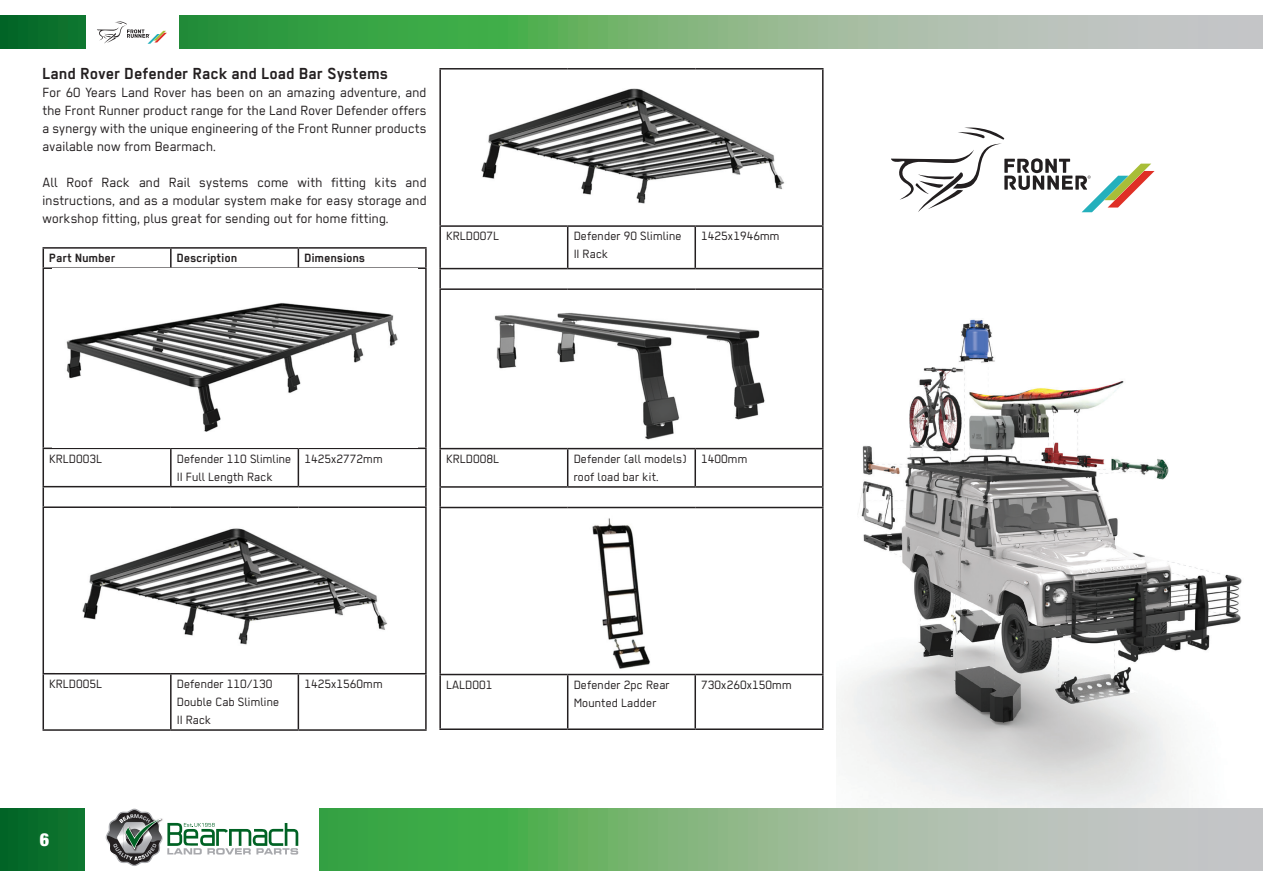
<style>
.page{position:relative;width:1263px;height:893px;background:#fff}
.page>*{position:absolute;margin:0;border:0;box-sizing:border-box;transform-origin:0 0}
.Hel_Med_8pt_Obli{font:700 18px "Regular";color:#231f20}
.t1{font:900 condensed 18px "Helvetica Neue LT Std";color:#fff}
.Hel_Med_8pt_Obli-2{font:15px/18px "Regular";color:#231f20;text-align:justify}
.Hel_Med_8pt_Obli-3{font:13.5px/18px "Regular";color:#231f20}
.Hel_Med_8pt_Obli-4{font:700 13.5px "Regular";color:#231f20}
</style>
<div class="page">
<hr style="left:43px;top:247px;width:128px;height:2px;background:#231f20">
<svg style="left:43px;top:249px;width:1px;height:18px"></svg>
<hr style="left:171px;top:247px;width:127px;height:2px;background:#231f20">
<svg style="left:170px;top:249px;width:2px;height:18px"></svg>
<hr style="left:298px;top:247px;width:129px;height:2px;background:#231f20">
<svg style="left:298px;top:249px;width:1px;height:18px"></svg>
<svg style="left:425px;top:249px;width:2px;height:18px"></svg>
<hr style="left:43px;top:267px;width:128px;height:2px;background:#231f20">
<hr style="left:43px;top:269px;width:1px;height:179px;background:#231f20">
<hr style="left:171px;top:267px;width:127px;height:2px;background:#231f20">
<hr style="left:298px;top:267px;width:129px;height:2px;background:#231f20">
<hr style="left:425px;top:269px;width:2px;height:179px;background:#231f20">
<hr style="left:43px;top:448px;width:128px;height:1px;background:#231f20">
<hr style="left:43px;top:449px;width:1px;height:37px;background:#231f20">
<hr style="left:171px;top:448px;width:127px;height:1px;background:#231f20">
<hr style="left:170px;top:449px;width:2px;height:37px;background:#231f20">
<hr style="left:298px;top:448px;width:129px;height:1px;background:#231f20">
<hr style="left:298px;top:449px;width:1px;height:37px;background:#231f20">
<hr style="left:425px;top:449px;width:2px;height:37px;background:#231f20">
<hr style="left:43px;top:486px;width:128px;height:1px;background:#231f20">
<svg style="left:43px;top:487px;width:1px;height:19px"></svg>
<hr style="left:171px;top:486px;width:127px;height:1px;background:#231f20">
<hr style="left:298px;top:486px;width:129px;height:1px;background:#231f20">
<svg style="left:425px;top:487px;width:2px;height:19px"></svg>
<hr style="left:43px;top:506px;width:128px;height:2px;background:#231f20">
<hr style="left:43px;top:508px;width:1px;height:165px;background:#231f20">
<hr style="left:171px;top:506px;width:127px;height:2px;background:#231f20">
<hr style="left:298px;top:506px;width:129px;height:2px;background:#231f20">
<hr style="left:425px;top:508px;width:2px;height:165px;background:#231f20">
<hr style="left:43px;top:673px;width:128px;height:1px;background:#231f20">
<hr style="left:43px;top:674px;width:1px;height:55px;background:#231f20">
<hr style="left:171px;top:673px;width:127px;height:1px;background:#231f20">
<hr style="left:170px;top:674px;width:2px;height:55px;background:#231f20">
<hr style="left:298px;top:673px;width:129px;height:1px;background:#231f20">
<hr style="left:298px;top:674px;width:1px;height:55px;background:#231f20">
<hr style="left:425px;top:674px;width:2px;height:55px;background:#231f20">
<hr style="left:43px;top:729px;width:128px;height:2px;background:#231f20">
<hr style="left:171px;top:729px;width:127px;height:2px;background:#231f20">
<hr style="left:298px;top:729px;width:129px;height:2px;background:#231f20">
<hr style="left:439px;top:68px;width:129px;height:2px;background:#231f20">
<hr style="left:439px;top:70px;width:2px;height:155px;background:#231f20">
<hr style="left:568px;top:68px;width:127px;height:2px;background:#231f20">
<hr style="left:695px;top:68px;width:128px;height:2px;background:#231f20">
<hr style="left:822px;top:70px;width:1px;height:155px;background:#231f20">
<hr style="left:439px;top:225px;width:129px;height:2px;background:#231f20">
<hr style="left:439px;top:227px;width:2px;height:41px;background:#231f20">
<hr style="left:568px;top:225px;width:127px;height:2px;background:#231f20">
<hr style="left:567px;top:227px;width:1px;height:41px;background:#231f20">
<hr style="left:695px;top:225px;width:128px;height:2px;background:#231f20">
<hr style="left:694px;top:227px;width:2px;height:41px;background:#231f20">
<hr style="left:822px;top:227px;width:1px;height:41px;background:#231f20">
<hr style="left:439px;top:268px;width:129px;height:1px;background:#231f20">
<svg style="left:439px;top:269px;width:2px;height:19px"></svg>
<hr style="left:568px;top:268px;width:127px;height:1px;background:#231f20">
<hr style="left:695px;top:268px;width:128px;height:1px;background:#231f20">
<svg style="left:822px;top:269px;width:1px;height:19px"></svg>
<hr style="left:439px;top:288px;width:129px;height:2px;background:#231f20">
<hr style="left:439px;top:290px;width:2px;height:158px;background:#231f20">
<hr style="left:568px;top:288px;width:127px;height:2px;background:#231f20">
<hr style="left:695px;top:288px;width:128px;height:2px;background:#231f20">
<hr style="left:822px;top:290px;width:1px;height:158px;background:#231f20">
<hr style="left:439px;top:448px;width:129px;height:1px;background:#231f20">
<hr style="left:439px;top:449px;width:2px;height:37px;background:#231f20">
<hr style="left:568px;top:448px;width:127px;height:1px;background:#231f20">
<hr style="left:567px;top:449px;width:1px;height:37px;background:#231f20">
<hr style="left:695px;top:448px;width:128px;height:1px;background:#231f20">
<hr style="left:694px;top:449px;width:2px;height:37px;background:#231f20">
<hr style="left:822px;top:449px;width:1px;height:37px;background:#231f20">
<hr style="left:439px;top:486px;width:129px;height:2px;background:#231f20">
<svg style="left:439px;top:488px;width:2px;height:19px"></svg>
<hr style="left:568px;top:486px;width:127px;height:2px;background:#231f20">
<hr style="left:695px;top:486px;width:128px;height:2px;background:#231f20">
<svg style="left:822px;top:488px;width:1px;height:19px"></svg>
<hr style="left:439px;top:507px;width:129px;height:1px;background:#231f20">
<hr style="left:439px;top:508px;width:2px;height:166px;background:#231f20">
<hr style="left:568px;top:507px;width:127px;height:1px;background:#231f20">
<hr style="left:695px;top:507px;width:128px;height:1px;background:#231f20">
<hr style="left:822px;top:508px;width:1px;height:166px;background:#231f20">
<hr style="left:439px;top:674px;width:129px;height:1px;background:#231f20">
<hr style="left:439px;top:675px;width:2px;height:53px;background:#231f20">
<hr style="left:568px;top:674px;width:127px;height:1px;background:#231f20">
<hr style="left:567px;top:675px;width:1px;height:53px;background:#231f20">
<hr style="left:695px;top:674px;width:128px;height:1px;background:#231f20">
<hr style="left:694px;top:675px;width:2px;height:53px;background:#231f20">
<hr style="left:822px;top:675px;width:1px;height:53px;background:#231f20">
<hr style="left:439px;top:728px;width:129px;height:2px;background:#231f20">
<hr style="left:568px;top:728px;width:127px;height:2px;background:#231f20">
<hr style="left:695px;top:728px;width:128px;height:2px;background:#231f20">
<img style="left:836px;top:212px;width:427px;height:597px">
<svg style="left:891px;top:128px;width:263px;height:84px"></svg>
<svg style="left:0;top:809px;width:1263px;height:62px"></svg>
<svg style="left:0;top:15px;width:1263px;height:34px"></svg>
<div style="left:85px;top:804px;width:234px;height:71px;background:#fff"></div>
<svg style="left:106px;top:809px;width:192px;height:57px"></svg>
<div style="left:86px;top:15px;width:93px;height:34px;background:#fff"></div>
<svg style="left:97px;top:21px;width:70px;height:23px"></svg>
<img style="left:66px;top:303px;width:332px;height:129px">
<img style="left:82px;top:528px;width:306px;height:117px">
<img style="left:481px;top:88px;width:304px;height:116px">
<img style="left:494px;top:312px;width:271px;height:128px">
<img style="left:592px;top:518px;width:58px;height:151px">
<p class="Hel_Med_8pt_Obli" style="left:43px;top:64px;width:347px">Land Rover Defender Rack and Load Bar Systems</p>
<p class="Hel_Med_8pt_Obli-2" style="left:43px;top:83px;width:386px">For 60 Years Land Rover has been on an amazing adventure, and the Front Runner product range for the Land Rover Defender offers a synergy with the unique engineering of the Front Runner products available now from Bearmach.</p>
<p class="Hel_Med_8pt_Obli-2" style="left:43px;top:173px;width:386px">All Roof Rack and Rail systems come with fitting kits and instructions, and as a modular system make for easy storage and workshop fitting, plus great for sending out for home fitting.</p>
<p class="Hel_Med_8pt_Obli-4" style="left:49px;top:251px;width:68px">Part Number</p>
<p class="Hel_Med_8pt_Obli-4" style="left:177px;top:251px;width:62px">Description</p>
<p class="Hel_Med_8pt_Obli-4" style="left:304px;top:251px;width:63px">Dimensions</p>
<p class="Hel_Med_8pt_Obli-3" style="left:446px;top:227px;width:54px">KRLD007L</p>
<p class="Hel_Med_8pt_Obli-3" style="left:574px;top:227px;width:109px">Defender 90 Slimline<br>II Rack</p>
<p class="Hel_Med_8pt_Obli-3" style="left:701px;top:227px;width:80px">1425x1946mm</p>
<p class="Hel_Med_8pt_Obli-3" style="left:49px;top:449px;width:54px">KRLD003L</p>
<p class="Hel_Med_8pt_Obli-3" style="left:177px;top:449px;width:116px">Defender 110 Slimline<br>II Full Length Rack</p>
<p class="Hel_Med_8pt_Obli-3" style="left:304px;top:449px;width:80px">1425x2772mm</p>
<p class="Hel_Med_8pt_Obli-3" style="left:446px;top:449px;width:54px">KRLD008L</p>
<p class="Hel_Med_8pt_Obli-3" style="left:574px;top:449px;width:115px">Defender (all models) roof load bar kit.</p>
<p class="Hel_Med_8pt_Obli-3" style="left:701px;top:449px;width:48px">1400mm</p>
<p class="Hel_Med_8pt_Obli-3" style="left:49px;top:675px;width:54px">KRLD005L</p>
<p class="Hel_Med_8pt_Obli-3" style="left:177px;top:675px;width:104px">Defender 110/130<br>Double Cab Slimline<br>II Rack</p>
<p class="Hel_Med_8pt_Obli-3" style="left:304px;top:675px;width:80px">1425x1560mm</p>
<p class="t1" style="left:40px;top:829px;width:11px">6</p>
<p class="Hel_Med_8pt_Obli-3" style="left:446px;top:675px;width:48px">LALD001</p>
<p class="Hel_Med_8pt_Obli-3" style="left:574px;top:675px;width:98px">Defender 2pc Rear<br>Mounted Ladder</p>
<p class="Hel_Med_8pt_Obli-3" style="left:701px;top:675px;width:92px">730x260x150mm</p>
</div>
